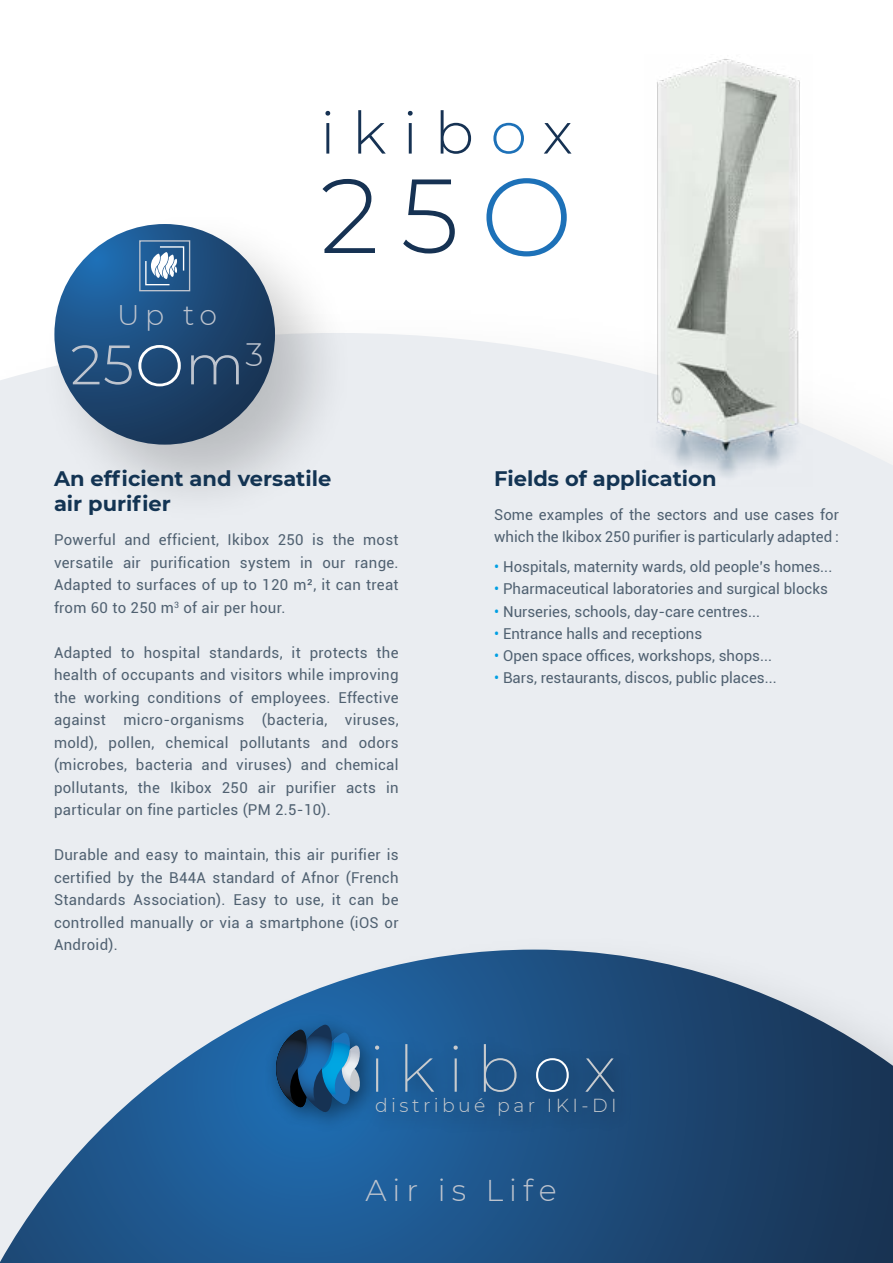
<style>
.page{position:relative;width:893px;height:1263px;background:#fff}
.page>*{position:absolute;margin:0;border:0;box-sizing:border-box;transform-origin:0 0}
.t1{font:300 105px "Montserrat";color:#163253}
.t2{font:200 64.2px "Montserrat";letter-spacing:.2em;color:#c8cbce}
.t3{font:300 58.5px "Montserrat";letter-spacing:.285em;color:#163253}
.t4{font:300 55.5px "Montserrat";color:#bec4ce}
.t5{font:300 30px "Montserrat";letter-spacing:.2em;color:#bec4ce}
.t6{font:300 28.35px "Montserrat";color:#bec4ce}
.t7{font:700 21px/25.2px "Montserrat";color:#133453}
.t8{font:300 18.9px "Montserrat";letter-spacing:.185em;color:#c8cbce}
.t9{font:15px/22.5px "Roboto";color:#506171;text-align:justify}
.s1{font-size:58.2px;color:#fff}
.s2{color:#1d71b8}
.s3{font-size:110.25px;color:#1d71b8}
.s4{color:#009fe3}
.s5{color:#fff}
</style>
<div class="page">
<div style="left:0;top:333px;width:893px;height:597px;background:#eaedf1"></div>
<div style="left:0;top:930px;width:893px;height:333px;background:#eaedf1"></div>
<svg style="left:0;top:949px;width:893px;height:314px"></svg>
<div style="left:38px;top:208px;width:320px;height:319px;background:#000;opacity:.2"></div>
<svg style="left:54px;top:224px;width:221px;height:221px;background:#1d4a78"></svg>
<div style="left:139px;top:240px;width:51px;height:51px;border:1px solid #bec4ce"></div>
<svg style="left:145px;top:246px;width:40px;height:40px"></svg>
<img style="left:644px;top:59px;width:168px;height:428px">
<div style="left:263px;top:1012px;width:375px;height:123px;background:#000;opacity:.45"></div>
<svg style="left:276px;top:1025px;width:86px;height:91px;background:#225c8a"></svg>
<h3 class="t6" style="left:117px;top:296px;width:101px">Up to</h3>
<h3 class="t4" style="left:71px;top:327px;width:195px">25<span class="s1">O</span>m<sup>3</sup></h3>
<h3 class="t3" style="left:320px;top:93px;width:254px">ikib<span class="s2">o</span>x</h3>
<h1 class="t1" style="left:320px;top:144px;width:254px">25<span class="s3">O</span></h1>
<h3 class="t7" style="left:54px;top:464px;width:279px">An efficient and versatile air purifier</h3>
<p class="t9" style="left:54px;top:528px;width:346px">Powerful and efficient, Ikibox 250 is the most versatile air purification system in our range.<br>Adapted to surfaces of up to 120 m², it can treat from 60 to 250 m<sup>3</sup> of air per hour.</p>
<p class="t9" style="left:54px;top:640px;width:346px">Adapted to hospital standards, it protects the health of occupants and visitors while improving the working conditions of employees. Effective against micro-organisms (bacteria, viruses, mold), pollen, chemical pollutants and odors (microbes, bacteria and viruses) and chemical pollutants, the Ikibox 250 air purifier acts in particular on fine particles (PM 2.5-10).</p>
<p class="t9" style="left:54px;top:843px;width:346px">Durable and easy to maintain, this air purifier is certified by the B44A standard of Afnor (French Standards Association). Easy to use, it can be controlled manually or via a smartphone (iOS or Android).</p>
<h3 class="t7" style="left:494px;top:464px;width:224px">Fields of application</h3>
<p class="t9" style="left:494px;top:503px;width:346px">Some examples of the sectors and use cases for which the Ikibox 250 purifier is particularly adapted :</p>
<p class="t9" style="left:494px;top:555px;width:340px"><span class="s4">•</span> Hospitals, maternity wards, old people’s homes...</p>
<p class="t9" style="left:494px;top:577px;width:335px"><span class="s4">•</span> Pharmaceutical laboratories and surgical blocks</p>
<p class="t9" style="left:494px;top:599px;width:267px"><span class="s4">•</span> Nurseries, schools, day-care centres...</p>
<p class="t9" style="left:494px;top:622px;width:209px"><span class="s4">•</span> Entrance halls and receptions</p>
<p class="t9" style="left:494px;top:644px;width:279px"><span class="s4">•</span> Open space offices, workshops, shops...</p>
<p class="t9" style="left:494px;top:666px;width:284px"><span class="s4">•</span> Bars, restaurants, discos, public places...</p>
<h2 class="t2" style="left:369px;top:1026px;width:249px">ikib<span class="s5">o</span>x</h2>
<p class="t8" style="left:375px;top:1092px;width:243px">distribué par IKI-DI</p>
<h3 class="t5" style="left:365px;top:1170px;width:193px">Air is Life</h3>
</div>
